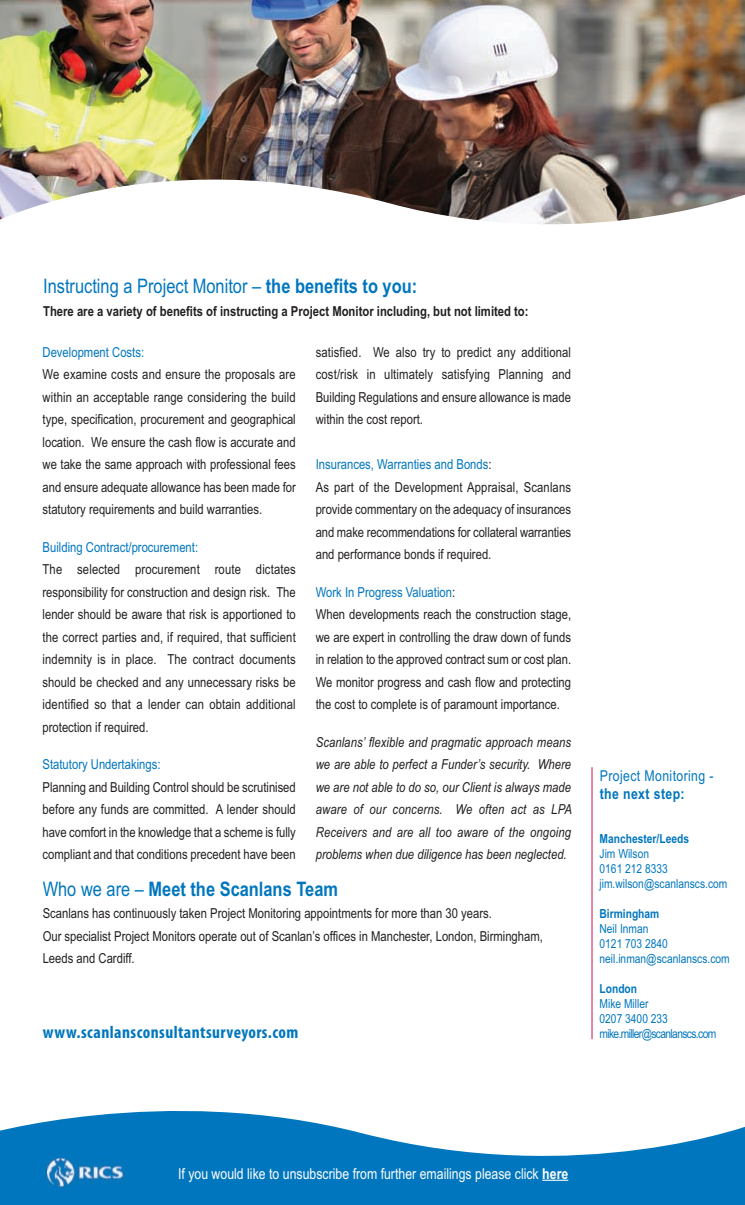
<style>
.page{position:relative;width:745px;height:1205px;background:#fff}
.page>*{position:absolute;margin:0;border:0;box-sizing:border-box;transform-origin:0 0}
.t1{font:20px "Arial Narrow";color:#0076be}
.t2{font:700 20px "Arial Narrow";color:#0076be}
.t3{font:700 condensed 17.5px "Myriad Pro";letter-spacing:.025em;color:#0076be}
.t4{font:15px "Arial Narrow";color:#fff}
.t5{font:15px "Arial Narrow";letter-spacing:.025em;color:#0076be}
.t6{font:700 15px "Arial Narrow";letter-spacing:.025em;color:#0076be}
.t7{font:13.75px/22.5px "Arial Narrow";color:#231f20;text-align:justify}
.t8{font:italic 13.75px/22.5px "Arial Narrow";color:#231f20;text-align:justify}
.t9{font:700 13.75px "Arial Narrow";color:#231f20}
.t10{font:13.75px "Arial Narrow";color:#0076be}
.t11{font:12.5px/15px "Arial Narrow";color:#0076be}
.t12{font:12.5px/15px "Arial Narrow";letter-spacing:-.05em;color:#0076be}
.t13{font:700 12.5px "Arial Narrow";color:#0076be}
.s1{font-weight:700}
.s2{color:#0076be}
.s3{font-weight:400}
</style>
<div class="page">
<img style="left:0;top:0;width:744px;height:139px">
<img style="left:0;top:139px;width:744px;height:86px">
<hr style="left:591px;top:767px;width:1px;height:272px;background:#d51042">
<svg style="left:0;top:1111px;width:744px;height:94px;fill:#0076be"></svg>
<hr style="left:542px;top:1179px;width:26px;height:2px;background:#fff">
<img style="left:47px;top:1159px;width:78px;height:27px">
<h1 class="t1" style="left:43px;top:274px;width:375px">Instructing a Project Monitor – <span class="s1">the benefits to you:</span></h1>
<p class="t9" style="left:43px;top:303px;width:486px">There are a variety of benefits of instructing a Project Monitor including, but not limited to:</p>
<p class="t10" style="left:43px;top:344px;width:103px">Development Costs:</p>
<p class="t7" style="left:43px;top:363px;width:254px">We examine costs and ensure the proposals are within an acceptable range considering the build type, specification, procurement and geographical location. We ensure the cash flow is accurate and we take the same approach with professional fees and ensure adequate allowance has been made for statutory requirements and build warranties.</p>
<p class="t10" style="left:43px;top:539px;width:157px">Building Contract/procurement:</p>
<p class="t7" style="left:43px;top:558px;width:254px">The selected procurement route dictates responsibility for construction and design risk. The lender should be aware that risk is apportioned to the correct parties and, if required, that sufficient indemnity is in place. The contract documents should be checked and any unnecessary risks be identified so that a lender can obtain additional protection if required.</p>
<p class="t10" style="left:43px;top:756px;width:119px">Statutory Undertakings:</p>
<p class="t7" style="left:43px;top:775px;width:254px">Planning and Building Control should be scrutinised before any funds are committed. A lender should have comfort in the knowledge that a scheme is fully compliant and that conditions precedent have been</p>
<p class="t7" style="left:315px;top:341px;width:257px">satisfied. We also try to predict any additional cost/risk in ultimately satisfying Planning and Building Regulations and ensure allowance is made within the cost report.</p>
<p class="t7" style="left:315px;top:453px;width:257px;text-align:left"><span class="s2">Insurances, Warranties and Bonds</span>:<br>As part of the Development Appraisal, Scanlans provide commentary on the adequacy of insurances and make recommendations for collateral warranties and performance bonds if required.</p>
<p class="t7" style="left:315px;top:581px;width:257px;text-align:left"><span class="s2">Work In Progress Valuation</span>:<br>When developments reach the construction stage, we are expert in controlling the draw down of funds in relation to the approved contract sum or cost plan.<br>We monitor progress and cash flow and protecting the cost to complete is of paramount importance.</p>
<p class="t8" style="left:315px;top:730px;width:257px">Scanlans’ flexible and pragmatic approach means we are able to perfect a Funder’s security. Where we are not able to do so, our Client is always made aware of our concerns. We often act as LPA Receivers and are all too aware of the ongoing problems when due diligence has been neglected.</p>
<h1 class="t2" style="left:43px;top:877px;width:297px"><span class="s3">Who we are –</span> Meet the Scanlans Team</h1>
<p class="t7" style="left:43px;top:902px;width:501px;text-align:left">Scanlans has continuously taken Project Monitoring appointments for more than 30 years.<br>Our specialist Project Monitors operate out of Scanlan’s offices in Manchester, London, Birmingham,<br>Leeds and Cardiff.</p>
<p class="t3" style="left:43px;top:1026px;width:257px">www.scanlansconsultantsurveyors.com</p>
<p class="t5" style="left:599px;top:767px;width:115px">Project Monitoring -</p>
<p class="t6" style="left:599px;top:785px;width:86px">the next step:</p>
<p class="t13" style="left:599px;top:831px;width:91px">Manchester/Leeds</p>
<p class="t11" style="left:599px;top:846px;width:129px">Jim Wilson<br>0161 212 8333 jim.wilson@scanlanscs.com</p>
<p class="t13" style="left:599px;top:906px;width:61px">Birmingham</p>
<p class="t11" style="left:599px;top:921px;width:132px">Neil Inman<br>0121 703 2840 neil.inman@scanlanscs.com</p>
<p class="t13" style="left:599px;top:981px;width:39px">London</p>
<p class="t12" style="left:599px;top:996px;width:118px">Mike Miller<br>0207 3400 233 mike.miller@scanlanscs.com</p>
<p class="t4" style="left:178px;top:1164px;width:391px">If you would like to unsubscribe from further emailings please click <span class="s1">here</span></p>
</div>
